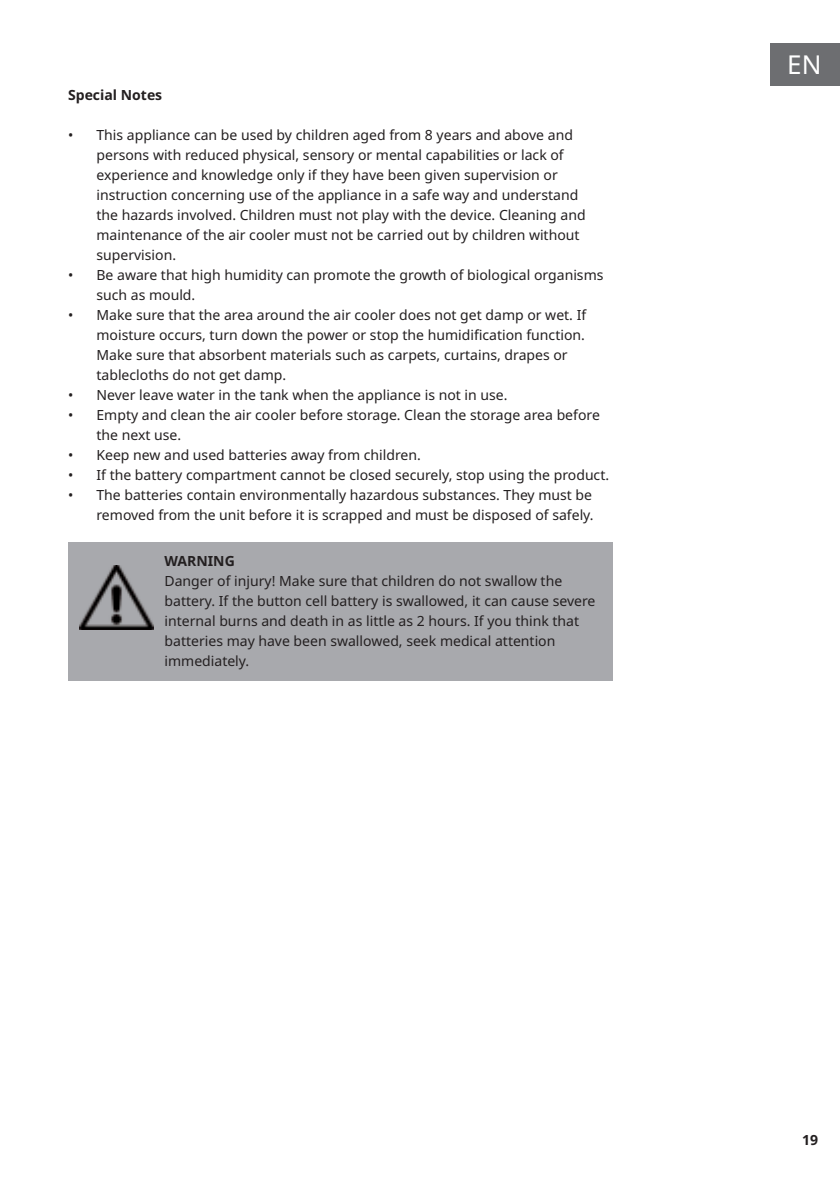
<style>
.page{position:relative;width:840px;height:1191px;background:#fff}
.page>*{position:absolute;margin:0;border:0;box-sizing:border-box;transform-origin:0 0}
.t1{font:26px "Noto Sans";color:#fff}
.t2{font:14px/20px "Noto Sans";color:#231f20}
.t3{font:700 14px "Noto Sans";color:#231f20}
</style>
<div class="page">
<div style="left:770px;top:43px;width:69px;height:42px;background:#6d6e71"></div>
<div style="left:68px;top:542px;width:544px;height:139px;background:#a8a9ad"></div>
<img style="left:79px;top:565px;width:74px;height:64px">
<p class="t3" style="left:68px;top:89px;width:96px">Special Notes</p>
<p class="t2" style="left:96px;top:126px;width:490px;text-indent:-28px">• This appliance can be used by children aged from 8 years and above and persons with reduced physical, sensory or mental capabilities or lack of experience and knowledge only if they have been given supervision or instruction concerning use of the appliance in a safe way and understand the hazards involved. Children must not play with the device. Cleaning and maintenance of the air cooler must not be carried out by children without supervision.</p>
<p class="t2" style="left:96px;top:266px;width:508px;text-indent:-28px">• Be aware that high humidity can promote the growth of biological organisms such as mould.</p>
<p class="t2" style="left:96px;top:306px;width:491px;text-indent:-28px">• Make sure that the area around the air cooler does not get damp or wet. If moisture occurs, turn down the power or stop the humidification function.<br>Make sure that absorbent materials such as carpets, curtains, drapes or tablecloths do not get damp.</p>
<p class="t2" style="left:68px;top:386px;width:440px">• Never leave water in the tank when the appliance is not in use.</p>
<p class="t2" style="left:96px;top:406px;width:504px;text-indent:-28px">• Empty and clean the air cooler before storage. Clean the storage area before the next use.</p>
<p class="t2" style="left:68px;top:446px;width:354px">• Keep new and used batteries away from children.</p>
<p class="t2" style="left:68px;top:466px;width:542px">• If the battery compartment cannot be closed securely, stop using the product.</p>
<p class="t2" style="left:68px;top:486px;width:526px;text-align:right">• The batteries contain environmentally hazardous substances. They must be removed from the unit before it is scrapped and must be disposed of safely.</p>
<p class="t3" style="left:164px;top:555px;width:72px">WARNING</p>
<p class="t2" style="left:164px;top:571px;width:432px">Danger of injury! Make sure that children do not swallow the battery. If the button cell battery is swallowed, it can cause severe internal burns and death in as little as 2 hours. If you think that batteries may have been swallowed, seek medical attention immediately.</p>
<h1 class="t1" style="left:786px;top:51px;width:36px">EN</h1>
<p class="t3" style="left:801px;top:1134px;width:18px">19</p>
</div>
